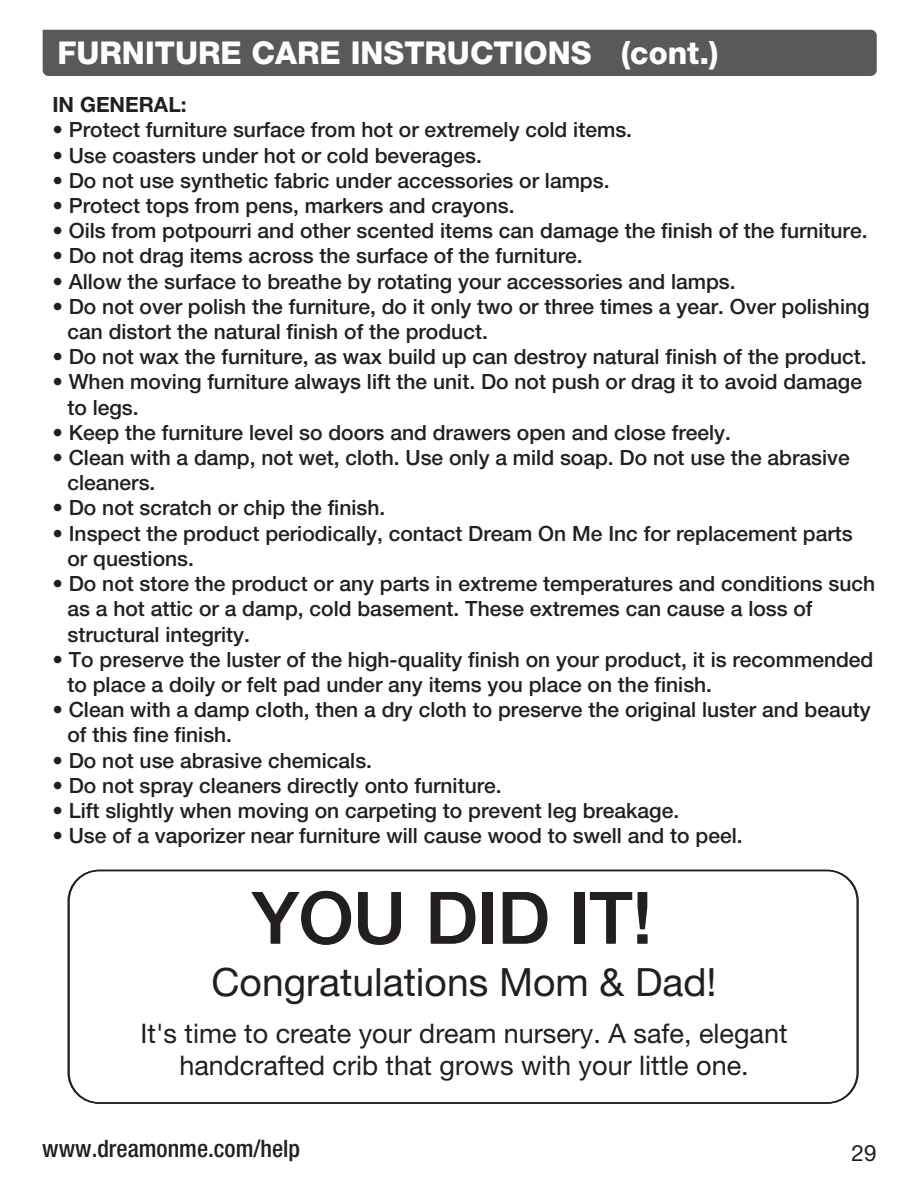
<style>
.page{position:relative;width:919px;height:1191px;background:#fff}
.page>*{position:absolute;margin:0;border:0;box-sizing:border-box;transform-origin:0 0}
.t1{font:72px "Helvetica Neue LT 65 Md";color:#231f20}
.t2{font:39px "Helvetica Neue LT 55 Rm";color:#231f20}
.t3{font:31.5px "Helvetica Neue LT 85 Hv";color:#fff}
.t4{font:27px/32.4px "Helvetica Neue LT 55 Rm";color:#231f20;text-align:center}
.t5{font:24px "Helvetica Neue LT 67 Md Cn";color:#231f20}
.t6{font:22.5px "Helvetica Neue LT 55 Rm";color:#231f20}
.t7{font:21px/25.2px "Helvetica Neue LT 65 Md";color:#231f20}
.t8{font:21px "Helvetica Neue LT 75 Bd";color:#231f20}
</style>
<div class="page">
<div style="left:43px;top:30px;width:833px;height:46px;background:#58595b"></div>
<div style="left:68px;top:869px;width:790px;height:234px;border:2px solid #231f20;border-radius:31px"></div>
<h3 class="t3" style="left:57px;top:34px;width:662px">FURNITURE CARE INSTRUCTIONS (cont.)</h3>
<p class="t8" style="left:52px;top:92px;width:136px">IN GENERAL:</p>
<p class="t7" style="left:52px;top:117px;width:581px">• Protect furniture surface from hot or extremely cold items.</p>
<p class="t7" style="left:52px;top:142px;width:431px">• Use coasters under hot or cold beverages.</p>
<p class="t7" style="left:52px;top:167px;width:558px">• Do not use synthetic fabric under accessories or lamps.</p>
<p class="t7" style="left:52px;top:193px;width:463px">• Protect tops from pens, markers and crayons.</p>
<p class="t7" style="left:52px;top:218px;width:816px">• Oils from potpourri and other scented items can damage the finish of the furniture.</p>
<p class="t7" style="left:52px;top:243px;width:531px">• Do not drag items across the surface of the furniture.</p>
<p class="t7" style="left:52px;top:268px;width:684px">• Allow the surface to breathe by rotating your accessories and lamps.</p>
<p class="t7" style="left:67px;top:293px;width:803px;text-indent:-15px">• Do not over polish the furniture, do it only two or three times a year. Over polishing can distort the natural finish of the product.</p>
<p class="t7" style="left:52px;top:344px;width:815px">• Do not wax the furniture, as wax build up can destroy natural finish of the product.</p>
<p class="t7" style="left:67px;top:369px;width:796px;text-indent:-15px">• When moving furniture always lift the unit. Do not push or drag it to avoid damage to legs.</p>
<p class="t7" style="left:52px;top:419px;width:680px">• Keep the furniture level so doors and drawers open and close freely.</p>
<p class="t7" style="left:67px;top:445px;width:783px;text-indent:-15px">• Clean with a damp, not wet, cloth. Use only a mild soap. Do not use the abrasive cleaners.</p>
<p class="t7" style="left:52px;top:495px;width:334px">• Do not scratch or chip the finish.</p>
<p class="t7" style="left:67px;top:520px;width:786px;text-indent:-15px">• Inspect the product periodically, contact Dream On Me Inc for replacement parts or questions.</p>
<p class="t7" style="left:67px;top:571px;width:809px;text-indent:-15px">• Do not store the product or any parts in extreme temperatures and conditions such as a hot attic or a damp, cold basement. These extremes can cause a loss of structural integrity.</p>
<p class="t7" style="left:67px;top:646px;width:807px;text-indent:-15px">• To preserve the luster of the high-quality finish on your product, it is recommended to place a doily or felt pad under any items you place on the finish.</p>
<p class="t7" style="left:67px;top:697px;width:804px;text-indent:-15px">• Clean with a damp cloth, then a dry cloth to preserve the original luster and beauty of this fine finish.</p>
<p class="t7" style="left:52px;top:747px;width:321px">• Do not use abrasive chemicals.</p>
<p class="t7" style="left:52px;top:772px;width:450px">• Do not spray cleaners directly onto furniture.</p>
<p class="t7" style="left:52px;top:797px;width:628px">• Lift slightly when moving on carpeting to prevent leg breakage.</p>
<p class="t7" style="left:52px;top:823px;width:691px">• Use of a vaporizer near furniture will cause wood to swell and to peel.</p>
<h1 class="t1" style="left:252px;top:874px;width:402px">YOU DID IT!</h1>
<h2 class="t2" style="left:211px;top:958px;width:506px">Congratulations Mom &amp; Dad!</h2>
<p class="t4" style="left:140px;top:1016px;width:648px">It's time to create your dream nursery. A safe, elegant handcrafted crib that grows with your little one.</p>
<p class="t5" style="left:42px;top:1133px;width:259px">www.dreamonme.com/help</p>
<p class="t6" style="left:851px;top:1139px;width:27px">29</p>
</div>
